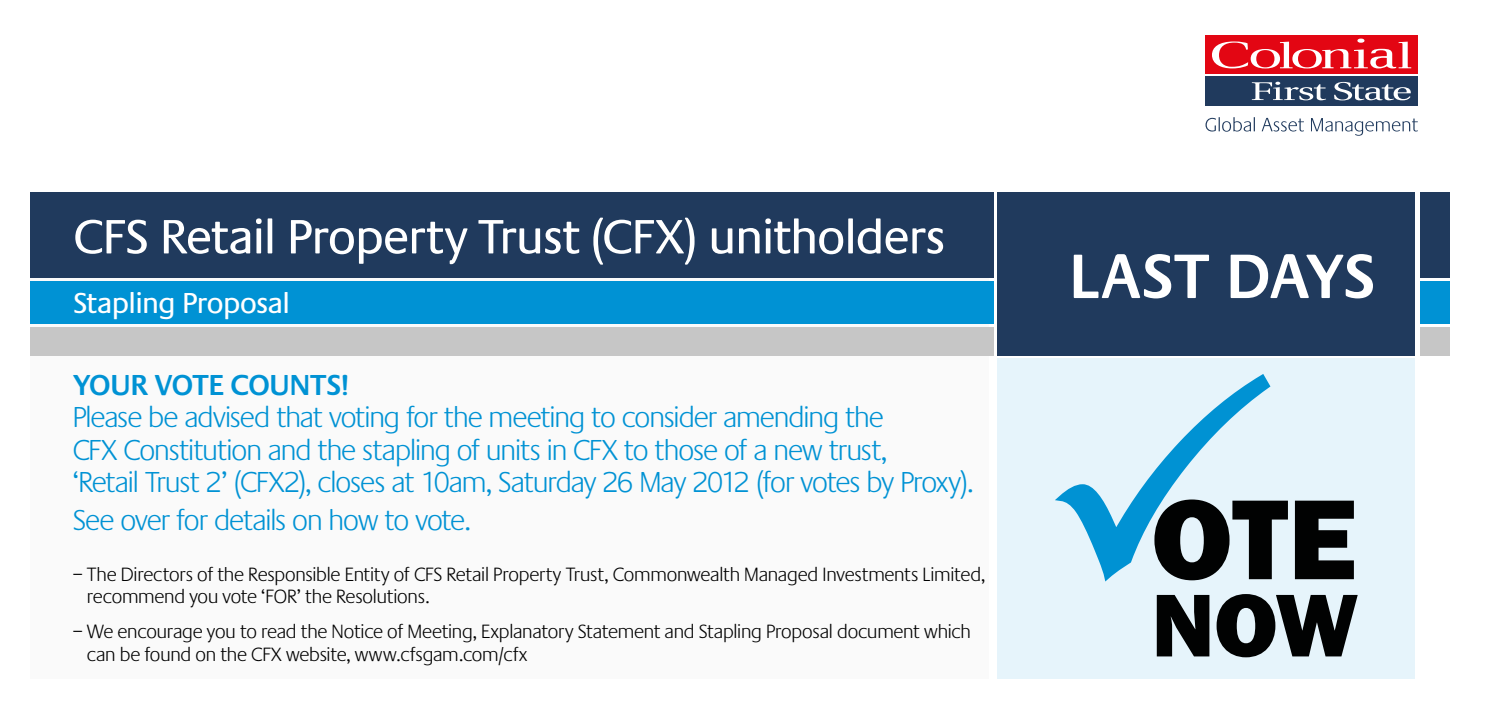
<style>
.page{position:relative;width:1489px;height:709px;background:#fff}
.page>*{position:absolute;margin:0;border:0;box-sizing:border-box;transform-origin:0 0}
.t1{font:114.5px "ITC Franklin Gothic Std Hvy";color:#010202}
.t2{font:89.5px "ITC Franklin Gothic Std Hvy";color:#010202}
.t3{font:600 65px "Praxis EF";letter-spacing:-.015em;color:#fff}
.t4{font:50px "Praxis EF";letter-spacing:-.04em;color:#fff}
.t5{font:300 30px/32.5px "Praxis EF";letter-spacing:-.03em;color:#0092d4}
.t6{font:30px "Praxis EF";letter-spacing:-.035em;color:#fff}
.t7{font:600 30px "Praxis EF";letter-spacing:-.03em;color:#0092d4}
.t8{font:300 20px/22.5px "Praxis EF";letter-spacing:-.01em;color:#000}
</style>
<div class="page">
<div style="left:1205px;top:35px;width:212px;height:39px;background:#e30613"></div>
<svg style="left:1212px;top:39px;width:198px;height:29px"></svg>
<div style="left:1205px;top:77px;width:212px;height:29px;background:#203a5d"></div>
<svg style="left:1251px;top:82px;width:74px;height:18px"></svg>
<svg style="left:1334px;top:82px;width:76px;height:18px"></svg>
<svg style="left:1205px;top:117px;width:49px;height:15px"></svg>
<svg style="left:1261px;top:118px;width:42px;height:13px"></svg>
<svg style="left:1311px;top:118px;width:106px;height:18px"></svg>
<div style="left:30px;top:192px;width:958px;height:487px;background:#fafafa"></div>
<div style="left:30px;top:281px;width:1419px;height:42px;background:#0092d4"></div>
<div style="left:30px;top:327px;width:1419px;height:28px;background:#c6c6c6"></div>
<div style="left:30px;top:192px;width:1419px;height:85px;background:#203a5d"></div>
<div style="left:997px;top:359px;width:417px;height:320px;background:#e6f4fb"></div>
<svg style="left:1055px;top:374px;width:216px;height:208px"></svg>
<div style="left:994px;top:184px;width:425px;height:172px;background:#fff"></div>
<div style="left:997px;top:192px;width:417px;height:163px;background:#203a5d"></div>
<h3 class="t4" style="left:73px;top:210px;width:874px">CFS Retail Property Trust (CFX) unitholders</h3>
<h3 class="t6" style="left:73px;top:287px;width:219px">Stapling Proposal</h3>
<h3 class="t7" style="left:73px;top:368px;width:278px">YOUR VOTE COUNTS!</h3>
<h3 class="t5" style="left:73px;top:402px;width:902px">Please be advised that voting for the meeting to consider amending the<br>CFX Constitution and the stapling of units in CFX to those of a new trust,<br>‘Retail Trust 2’ (CFX2), closes at 10am, Saturday 26 May 2012 (for votes by Proxy).</h3>
<h3 class="t5" style="left:73px;top:504px;width:400px">See over for details on how to vote.</h3>
<p class="t8" style="left:87px;top:563px;width:899px;text-indent:-14px">– The Directors of the Responsible Entity of CFS Retail Property Trust, Commonwealth Managed Investments Limited, recommend you vote ‘FOR’ the Resolutions.</p>
<p class="t8" style="left:87px;top:621px;width:885px;text-indent:-14px">– We encourage you to read the Notice of Meeting, Explanatory Statement and Stapling Proposal document which can be found on the CFX website, www.cfsgam.com/cfx</p>
<h3 class="t3" style="left:1068px;top:240px;width:309px">LAST DAYS</h3>
<h1 class="t1" style="left:1151px;top:472px;width:207px">OTE</h1>
<h2 class="t2" style="left:1151px;top:573px;width:208px">NOW</h2>
</div>
